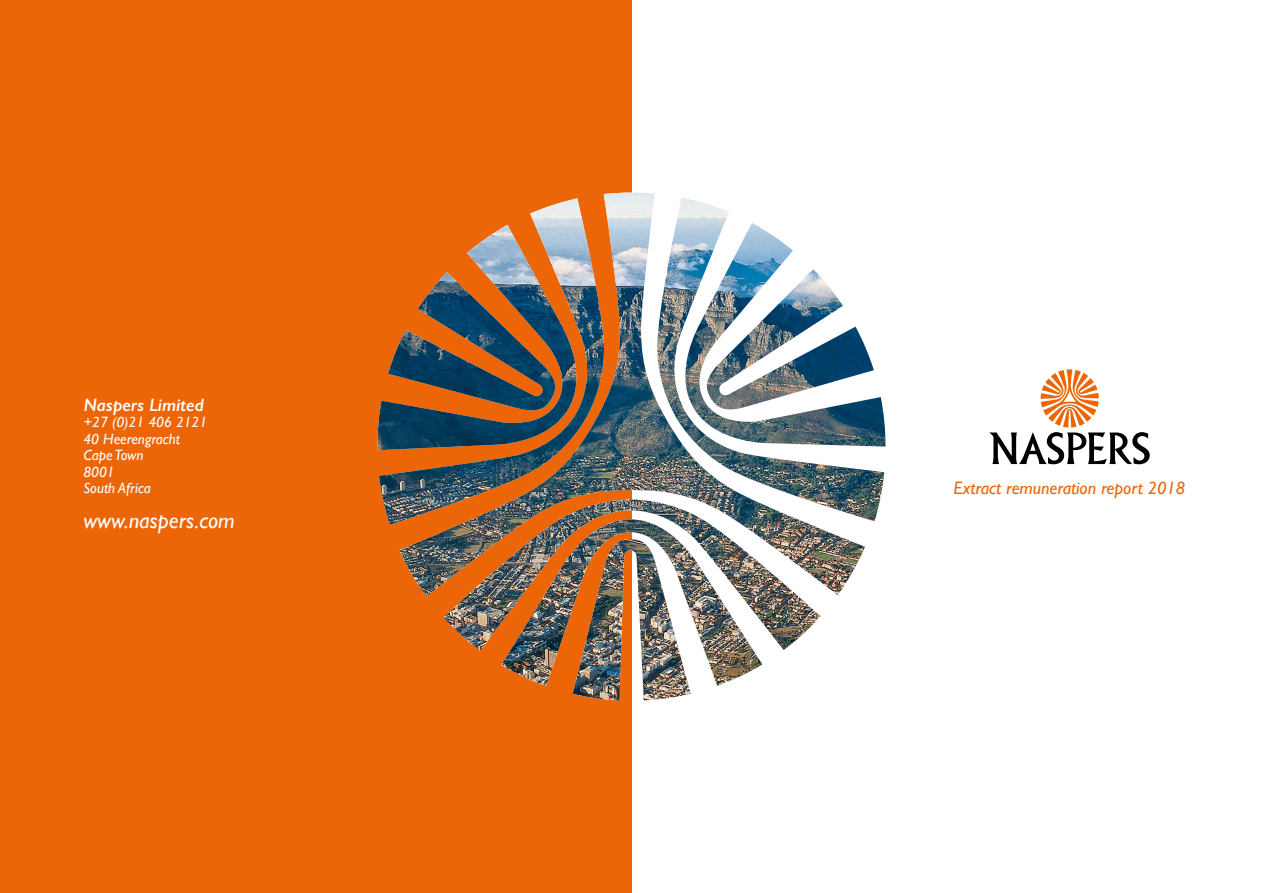
<style>
.page{position:relative;width:1263px;height:893px;background:#fff}
.page>*{position:absolute;margin:0;border:0;box-sizing:border-box;transform-origin:0 0}
.t1{font:italic 22.5px "Gill Sans";color:#fff}
.t2{font:italic 18px "Gill Sans";color:#ec6608}
.t3{font:italic 600 18px "Gill Sans";color:#fff}
.t4{font:italic 15px/16.5px "Gill Sans";color:#fff}
</style>
<div class="page">
<div style="left:0;top:0;width:631px;height:893px;background:#ec6608"></div>
<img style="left:501px;top:651px;width:262px;height:49px">
<img style="left:377px;top:193px;width:508px;height:458px">
<svg style="left:989px;top:369px;width:161px;height:95px"></svg>
<p class="t3" style="left:83px;top:394px;width:122px">Naspers Limited</p>
<p class="t4" style="left:83px;top:414px;width:125px">+27 (0)21 406 2121<br>40 Heerengracht<br>Cape Town<br>8001<br>South Africa</p>
<h1 class="t1" style="left:83px;top:508px;width:153px">www.naspers.com</h1>
<p class="t2" style="left:953px;top:478px;width:233px">Extract remuneration report 2018</p>
</div>
